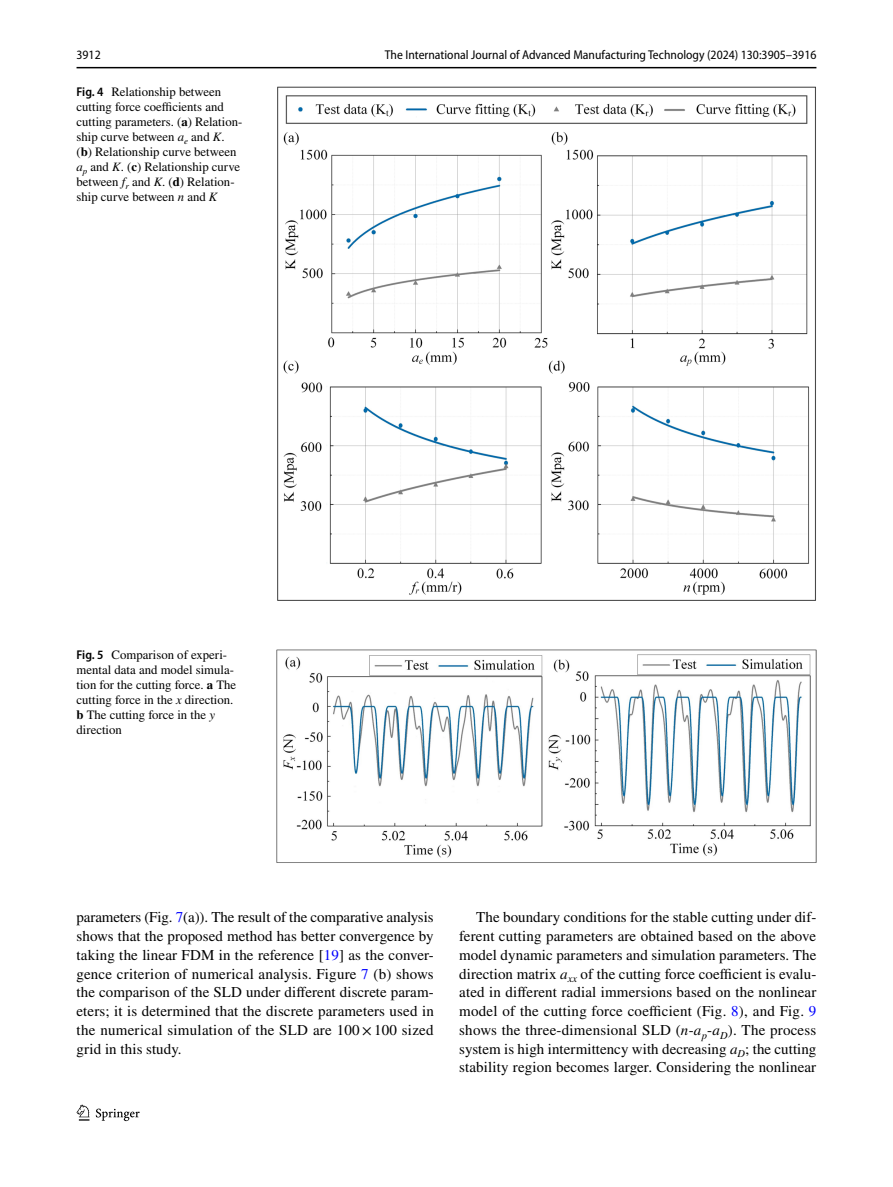
<style>
.page{position:relative;width:893px;height:1187px;background:#fff}
.page>*{position:absolute;margin:0;border:0;box-sizing:border-box;transform-origin:0 0}
.t1{font:15px/18.8px "STIX";letter-spacing:.01em;color:#000;text-align:justify}
.t2{font:12.75px/15px "STIX";color:#000}
.t3{font:semi-condensed 12.75px "Myriad Pro";color:#000}
.s1{font-family:"Myriad Pro";font-weight:600;font-stretch:semi-condensed}
.s2{font-weight:700}
.s3{font-style:italic}
.s4{color:#00f}
</style>
<div class="page">
<hr style="left:77px;top:67px;width:739px;height:1px;background:#000">
<svg style="left:77px;top:1104px;width:12px;height:16px"></svg>
<svg style="left:96px;top:1108px;width:44px;height:12px"></svg>
<img style="left:277px;top:87px;width:539px;height:514px">
<img style="left:276px;top:649px;width:540px;height:214px">
<p class="t3" style="left:77px;top:48px;width:26px">3912</p>
<p class="t3" style="left:385px;top:48px;width:433px">The International Journal of Advanced Manufacturing Technology (2024) 130:3905–3916</p>
<p class="t2" style="left:77px;top:85px;width:167px"><span class="s1">Fig. 4</span> Relationship between cutting force coefficients and cutting parameters. (<span class="s2">a</span>) Relation&shy;ship curve between <span class="s3">a</span><sub>e</sub> and <span class="s3">K</span>. (<span class="s2">b</span>) Relationship curve between <span class="s3">a</span><sub>p</sub> and <span class="s3">K</span>. (<span class="s2">c</span>) Relationship curve between <span class="s3">f</span><sub>r</sub> and <span class="s3">K</span>. (<span class="s2">d</span>) Relation&shy;ship curve between <span class="s3">n</span> and <span class="s3">K</span></p>
<p class="t2" style="left:77px;top:648px;width:161px"><span class="s1">Fig. 5</span> Comparison of experi&shy;mental data and model simula&shy;tion for the cutting force. <span class="s2">a</span> The cutting force in the <span class="s3">x</span> direction. <span class="s2">b</span> The cutting force in the <span class="s3">y </span>direction</p>
<p class="t1" style="left:77px;top:908px;width:359px">parameters (Fig. <span class="s4">7</span>(a)). The result of the comparative analysis shows that the proposed method has better convergence by taking the linear FDM in the reference [<span class="s4">19</span>] as the conver&shy;gence criterion of numerical analysis. Figure <span class="s4">7</span> (b) shows the comparison of the SLD under different discrete param&shy;eters; it is determined that the discrete parameters used in the numerical simulation of the SLD are 100 ×100 sized grid in this study.</p>
<p class="t1" style="left:459px;top:908px;width:359px;text-indent:17px">The boundary conditions for the stable cutting under dif&shy;ferent cutting parameters are obtained based on the above model dynamic parameters and simulation parameters. The direction matrix <span class="s3">a</span><sub>xx</sub> of the cutting force coefficient is evalu&shy;ated in different radial immersions based on the nonlinear model of the cutting force coefficient (Fig. <span class="s4">8</span>), and Fig. <span class="s4">9 </span>shows the three-dimensional SLD (<span class="s3">n</span>-<span class="s3">a</span><sub>p</sub>-<span class="s3">a</span><sub>D</sub>). The process system is high intermittency with decreasing <span class="s3">a</span><sub>D</sub>; the cutting stability region becomes larger. Considering the nonlinear</p>
</div>
